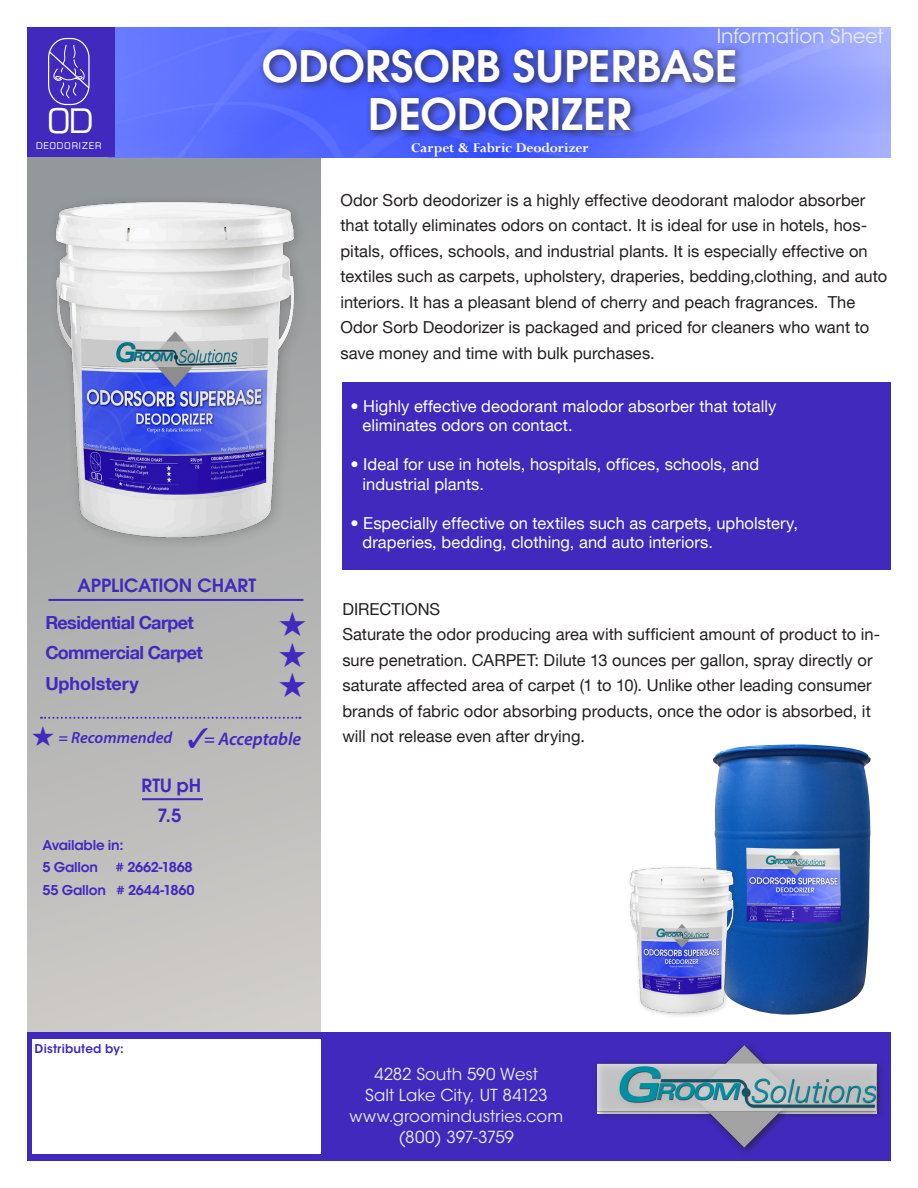
<style>
.page{position:relative;width:918px;height:1188px;background:#fff}
.page>*{position:absolute;margin:0;border:0;box-sizing:border-box;transform-origin:0 0}
.t1{font:600 43.5px "Avant Garde";color:#fff}
.t2{font:32.85px "Eurostile";color:#fff}
.t3{font:19.5px "ITC Avant Garde Std";color:#e8ebec}
.t4{font:600 18.15px "Avant Garde";color:#4129bd}
.t5{font:italic 600 18.15px "Myriad Pro";letter-spacing:-.005em;color:#4129bd}
.t6{font:700 18px "Helvetica Neue LT";letter-spacing:-.03em;color:#4129bd}
.t7{font:700 18px "Helvetica Neue LT";color:#4129bd}
.t8{font:16.5px/25.5px "Helvetica Neue LT";letter-spacing:.005em;color:#231f20}
.t9{font:16.5px/19.5px "Helvetica Neue LT";letter-spacing:.005em;color:#fff}
.t10{font:16.5px "ITC Avant Garde Std";color:#e8ebec}
.t11{font:16.5px "ITC Avant Garde Std";letter-spacing:-.02em;color:#e8ebec}
.t12{font:italic 600 16.2px "Myriad Pro";color:#4129bd}
.t13{font:700 15px "Perpetua";color:#fff}
.t14{font:600 13.5px "ITC Avant Garde Std";letter-spacing:-.015em;color:#4129bd}
.t15{font:600 12px "ITC Avant Garde Std";letter-spacing:.015em;color:#4129bd}
.t16{font:9px "Eurostile";letter-spacing:.12em;color:#fff}
</style>
<div class="page">
<div style="left:27px;top:154px;width:294px;height:883px;background:linear-gradient(to bottom,#929699,#cfcdc8)"></div>
<img style="left:108px;top:27px;width:783px;height:131px">
<div style="left:27px;top:1032px;width:864px;height:129px;background:#4129bd"></div>
<img style="left:31px;top:186px;width:284px;height:365px">
<div style="left:27px;top:27px;width:87px;height:129px;background:#4129bd"></div>
<div style="left:258px;top:43px;width:487px;height:98px;background:#231f20;opacity:.75"></div>
<svg style="left:41px;top:717px;width:259px;height:2px"></svg>
<hr style="left:48px;top:599px;width:256px;height:2px;background:#4129bd">
<hr style="left:142px;top:798px;width:61px;height:2px;background:#4129bd">
<div style="left:591px;top:1040px;width:295px;height:117px;background:#231f20;opacity:.75"></div>
<img style="left:597px;top:1045px;width:279px;height:108px">
<div style="left:32px;top:1040px;width:288px;height:114px;background:#fff"></div>
<div style="left:342px;top:382px;width:548px;height:188px;background:#4129bd"></div>
<div style="left:48px;top:38px;width:42px;height:67px;border:1px solid #fff;border-radius:19px"></div>
<svg style="left:48px;top:44px;width:42px;height:55px"></svg>
<img style="left:713px;top:744px;width:158px;height:271px">
<img style="left:629px;top:861px;width:113px;height:155px">
<svg style="left:32px;top:726px;width:22px;height:21px"></svg>
<svg style="left:189px;top:728px;width:19px;height:21px"></svg>
<div style="left:280px;top:612px;width:26px;height:85px;background:#b7b7b5"></div>
<p class="t2" style="left:48px;top:101px;width:47px">OD</p>
<p class="t16" style="left:36px;top:140px;width:67px">DEODORIZER</p>
<p class="t3" style="left:717px;top:24px;width:168px">Information Sheet</p>
<p class="t1" style="left:262px;top:37px;width:477px">ODORSORB SUPERBASE</p>
<p class="t1" style="left:368px;top:85px;width:265px">DEODORIZER</p>
<p class="t13" style="left:411px;top:138px;width:179px">Carpet &amp; Fabric Deodorizer</p>
<p class="t8" style="left:340px;top:187px;width:548px">Odor Sorb deodorizer is a highly effective deodorant malodor absorber that totally eliminates odors on contact. It is ideal for use in hotels, hos&shy;pitals, offices, schools, and industrial plants. It is especially effective on textiles such as carpets, upholstery, draperies, bedding,clothing, and auto interiors. It has a pleasant blend of cherry and peach fragrances. The Odor Sorb Deodorizer is packaged and priced for cleaners who want to save money and time with bulk purchases.</p>
<p class="t9" style="left:363px;top:396px;width:415px;text-indent:-12px">• Highly effective deodorant malodor absorber that totally eliminates odors on contact.</p>
<p class="t9" style="left:363px;top:454px;width:398px;text-indent:-12px">• Ideal for use in hotels, hospitals, offices, schools, and industrial plants.</p>
<p class="t9" style="left:363px;top:513px;width:437px;text-indent:-12px">• Especially effective on textiles such as carpets, upholstery, draperies, bedding, clothing, and auto interiors.</p>
<p class="t4" style="left:78px;top:574px;width:180px">APPLICATION CHART</p>
<p class="t6" style="left:45px;top:611px;width:150px">Residential Carpet</p>
<p class="t6" style="left:45px;top:642px;width:159px">Commercial Carpet</p>
<p class="t7" style="left:45px;top:672px;width:95px">Upholstery</p>
<p class="t12" style="left:58px;top:727px;width:115px">= Recommended</p>
<p class="t5" style="left:204px;top:727px;width:99px">= Acceptable</p>
<p class="t4" style="left:142px;top:773px;width:61px">RTU pH</p>
<p class="t4" style="left:158px;top:803px;width:25px">7.5</p>
<p class="t14" style="left:42px;top:836px;width:83px">Available in:</p>
<p class="t14" style="left:42px;top:859px;width:57px">5 Gallon</p>
<p class="t14" style="left:116px;top:859px;width:78px"># 2662-1868</p>
<p class="t14" style="left:42px;top:881px;width:154px">55 Gallon # 2644-1860</p>
<p class="t8" style="left:342px;top:596px;width:99px">DIRECTIONS</p>
<p class="t8" style="left:342px;top:621px;width:539px">Saturate the odor producing area with sufficient amount of product to in&shy;sure penetration. CARPET: Dilute 13 ounces per gallon, spray directly or saturate affected area of carpet (1 to 10). Unlike other leading consumer brands of fabric odor absorbing products, once the odor is absorbed, it will not release even after drying.</p>
<p class="t15" style="left:35px;top:1041px;width:91px">Distributed by:</p>
<p class="t10" style="left:375px;top:1064px;width:165px">4282 South 590 West</p>
<p class="t10" style="left:365px;top:1085px;width:184px">Salt Lake City, UT 84123</p>
<p class="t10" style="left:350px;top:1106px;width:215px">www.groomindustries.com</p>
<p class="t11" style="left:399px;top:1127px;width:117px">(800) 397-3759</p>
</div>
